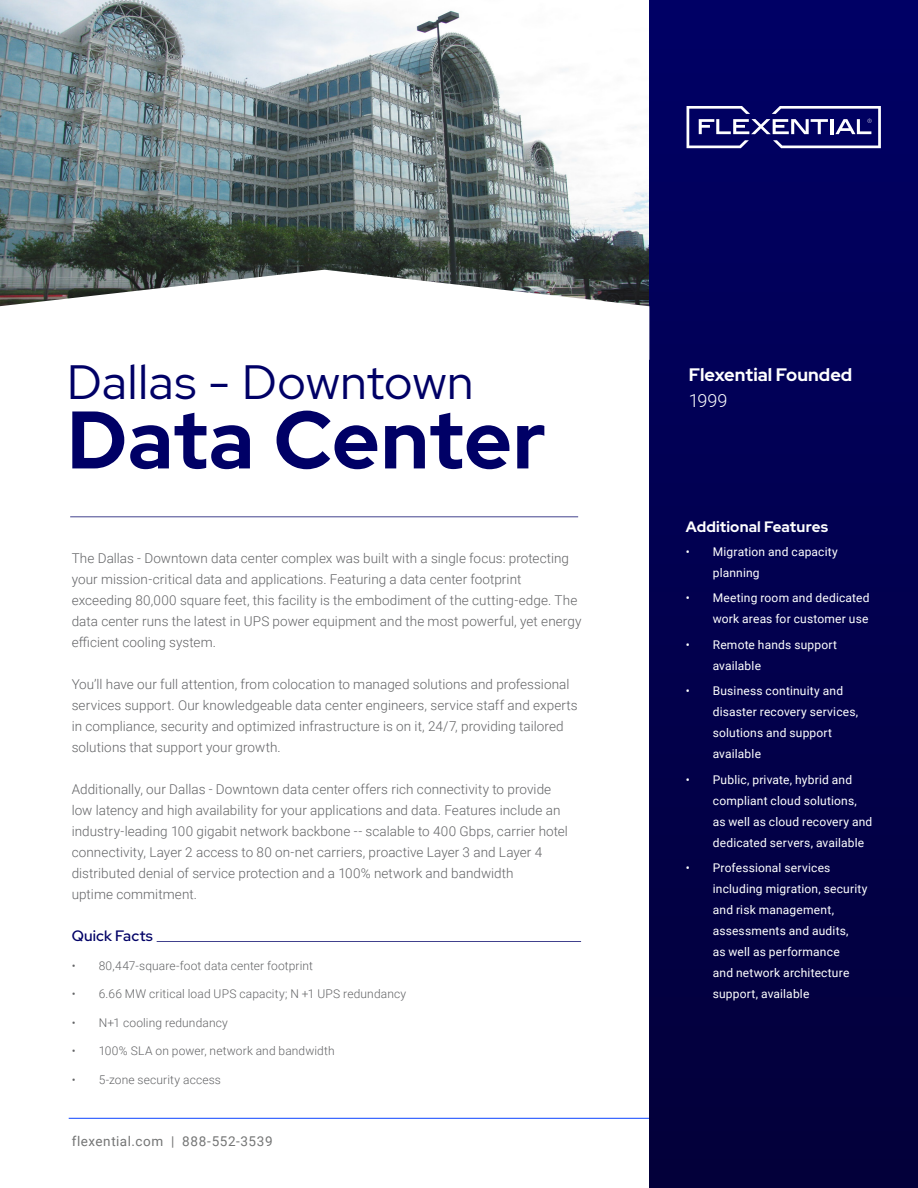
<style>
.page{position:relative;width:918px;height:1188px;background:#fff}
.page>*{position:absolute;margin:0;border:0;box-sizing:border-box;transform-origin:0 0}
.t1{font:700 81.3px "Red Hat Display";letter-spacing:.01em;color:#006}
.t2{font:48px "Red Hat Display";letter-spacing:.015em;color:#006}
.t3{font:700 18px "Red Hat Display";color:#fff}
.t4{font:300 18px "Roboto";color:#fff}
.t5{font:700 15px "Red Hat Display";letter-spacing:.01em;color:#fff}
.t6{font:500 15px "Red Hat Display";letter-spacing:.015em;color:#006}
.t7{font:300 13.5px/21px "Roboto";letter-spacing:.005em;color:#636466}
.t8{font:13.5px "Roboto";letter-spacing:.04em;color:#747575}
.t9{font:12px/21px "Roboto";letter-spacing:.015em;color:#fff}
.t10{font:300 12px "Roboto";letter-spacing:.01em;color:#636466}
</style>
<div class="page">
<img style="left:0;top:0;width:649px;height:270px">
<hr style="left:69px;top:1118px;width:580px;height:1px;background:#0c44ff">
<div style="left:649px;top:0;width:269px;height:1188px;background:linear-gradient(to bottom,#000065,#030039)"></div>
<svg style="left:687px;top:106px;width:194px;height:42px"></svg>
<svg style="left:0;top:270px;width:649px;height:37px"></svg>
<hr style="left:157px;top:941px;width:424px;height:1px;background:#006">
<hr style="left:70px;top:516px;width:508px;height:1px;background:#006">
<h2 class="t2" style="left:67px;top:351px;width:408px">Dallas - Downtown</h2>
<h1 class="t1" style="left:67px;top:387px;width:480px">Data Center</h1>
<p class="t7" style="left:72px;top:547px;width:511px">The Dallas - Downtown data center complex was built with a single focus: protecting your mission-critical data and applications. Featuring a data center footprint exceeding 80,000 square feet, this facility is the embodiment of the cutting-edge. The data center runs the latest in UPS power equipment and the most powerful, yet energy efficient cooling system.</p>
<p class="t7" style="left:72px;top:673px;width:508px">You’ll have our full attention, from colocation to managed solutions and professional services support. Our knowledgeable data center engineers, service staff and experts in compliance, security and optimized infrastructure is on it, 24/7, providing tailored solutions that support your growth.</p>
<p class="t7" style="left:72px;top:778px;width:498px">Additionally, our Dallas - Downtown data center offers rich connectivity to provide low latency and high availability for your applications and data. Features include an industry-leading 100 gigabit network backbone -- scalable to 400 Gbps, carrier hotel connectivity, Layer 2 access to 80 on-net carriers, proactive Layer 3 and Layer 4 distributed denial of service protection and a 100% network and bandwidth<br>uptime commitment.</p>
<p class="t6" style="left:72px;top:926px;width:83px">Quick Facts</p>
<p class="t10" style="left:72px;top:957px;width:243px">• 80,447-square-foot data center footprint</p>
<p class="t10" style="left:72px;top:986px;width:336px">• 6.66 MW critical load UPS capacity; N +1 UPS redundancy</p>
<p class="t10" style="left:72px;top:1014px;width:158px">• N+1 cooling redundancy</p>
<p class="t10" style="left:72px;top:1043px;width:264px">• 100% SLA on power, network and bandwidth</p>
<p class="t10" style="left:72px;top:1071px;width:151px">• 5-zone security access</p>
<p class="t8" style="left:72px;top:1132px;width:202px">flexential.com | 888-552-3539</p>
<h3 class="t3" style="left:689px;top:363px;width:165px">Flexential Founded</h3>
<h3 class="t4" style="left:689px;top:388px;width:40px">1999</h3>
<p class="t5" style="left:686px;top:517px;width:144px">Additional Features</p>
<p class="t9" style="left:713px;top:541px;width:127px;text-indent:-27px">• Migration and capacity planning</p>
<p class="t9" style="left:686px;top:587px;width:185px;text-align:right">• Meeting room and dedicated work areas for customer use</p>
<p class="t9" style="left:713px;top:634px;width:126px;text-indent:-27px">• Remote hands support available</p>
<p class="t9" style="left:713px;top:680px;width:147px;text-indent:-27px">• Business continuity and disaster recovery services, solutions and support available</p>
<p class="t9" style="left:713px;top:769px;width:161px;text-indent:-27px">• Public, private, hybrid and compliant cloud solutions, as well as cloud recovery and dedicated servers, available</p>
<p class="t9" style="left:713px;top:857px;width:156px;text-indent:-27px">• Professional services including migration, security and risk management, assessments and audits,<br>as well as performance<br>and network architecture support, available</p>
</div>
